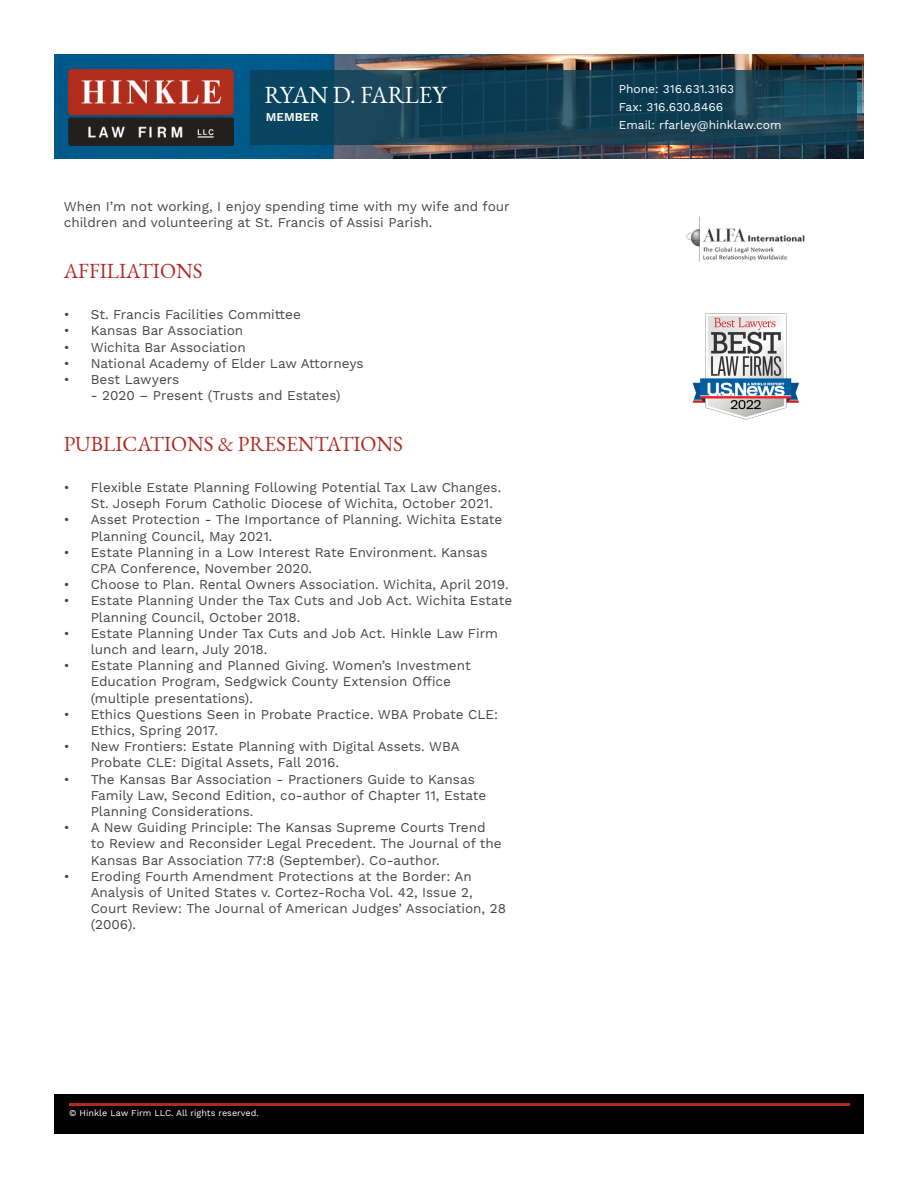
<style>
.page{position:relative;width:918px;height:1188px;background:#fff}
.page>*{position:absolute;margin:0;border:0;box-sizing:border-box;transform-origin:0 0}
.t1{font:24px "EB Garamond";color:#fff}
.t2{font:21px "EB Garamond";color:#b02a24}
.t3{font:13.5px/16.2px "Work Sans";color:#464747}
.t4{font:12px "Work Sans";color:#fff}
.t5{font:600 12px "Work Sans";color:#fff}
.t6{font:9px "Work Sans";color:#fff}
</style>
<div class="page">
<div style="left:54px;top:1094px;width:810px;height:40px;background:#000"></div>
<hr style="left:69px;top:1104px;width:781px;height:2px;background:#b02a24">
<img style="left:54px;top:54px;width:810px;height:105px">
<img style="left:68px;top:70px;width:165px;height:75px">
<svg style="left:250px;top:70px;width:606px;height:75px;background:#134155"></svg>
<img style="left:686px;top:216px;width:119px;height:46px">
<img style="left:692px;top:313px;width:107px;height:107px">
<p class="t1" style="left:265px;top:79px;width:183px">RYAN D. FARLEY</p>
<p class="t5" style="left:266px;top:110px;width:54px">MEMBER</p>
<p class="t3" style="left:64px;top:199px;width:448px">When I’m not working, I enjoy spending time with my wife and four children and volunteering at St. Francis of Assisi Parish.</p>
<p class="t2" style="left:64px;top:257px;width:140px">AFFILIATIONS</p>
<p class="t3" style="left:64px;top:307px;width:239px">• St. Francis Facilities Committee</p>
<p class="t3" style="left:64px;top:323px;width:181px">• Kansas Bar Association</p>
<p class="t3" style="left:64px;top:339px;width:184px">• Wichita Bar Association</p>
<p class="t3" style="left:64px;top:356px;width:301px">• National Academy of Elder Law Attorneys</p>
<p class="t3" style="left:64px;top:372px;width:117px">• Best Lawyers</p>
<p class="t3" style="left:91px;top:388px;width:251px">- 2020 – Present (Trusts and Estates)</p>
<p class="t2" style="left:64px;top:430px;width:341px">PUBLICATIONS &amp; PRESENTATIONS</p>
<p class="t3" style="left:91px;top:480px;width:412px;text-indent:-27px">• Flexible Estate Planning Following Potential Tax Law Changes.<br>St. Joseph Forum Catholic Diocese of Wichita, October 2021.</p>
<p class="t3" style="left:91px;top:512px;width:413px;text-indent:-27px">• Asset Protection - The Importance of Planning. Wichita Estate<br>Planning Council, May 2021.</p>
<p class="t3" style="left:91px;top:545px;width:399px;text-indent:-27px">• Estate Planning in a Low Interest Rate Environment. Kansas<br>CPA Conference, November 2020.</p>
<p class="t3" style="left:64px;top:577px;width:446px">• Choose to Plan. Rental Owners Association. Wichita, April 2019.</p>
<p class="t3" style="left:91px;top:593px;width:423px;text-indent:-27px">• Estate Planning Under the Tax Cuts and Job Act. Wichita Estate<br>Planning Council, October 2018.</p>
<p class="t3" style="left:91px;top:626px;width:409px;text-indent:-27px">• Estate Planning Under Tax Cuts and Job Act. Hinkle Law Firm lunch and learn, July 2018.</p>
<p class="t3" style="left:91px;top:658px;width:381px;text-indent:-27px">• Estate Planning and Planned Giving. Women’s Investment<br>Education Program, Sedgwick County Extension Office (multiple presentations).</p>
<p class="t3" style="left:91px;top:707px;width:409px;text-indent:-27px">• Ethics Questions Seen in Probate Practice. WBA Probate CLE:<br>Ethics, Spring 2017.</p>
<p class="t3" style="left:91px;top:739px;width:371px;text-indent:-27px">• New Frontiers: Estate Planning with Digital Assets. WBA<br>Probate CLE: Digital Assets, Fall 2016.</p>
<p class="t3" style="left:91px;top:771px;width:397px;text-indent:-27px">• The Kansas Bar Association - Practioners Guide to Kansas<br>Family Law, Second Edition, co-author of Chapter 11, Estate<br>Planning Considerations.</p>
<p class="t3" style="left:91px;top:820px;width:412px;text-indent:-27px">• A New Guiding Principle: The Kansas Supreme Courts Trend to Review and Reconsider Legal Precedent. The Journal of the<br>Kansas Bar Association 77:8 (September). Co-author.</p>
<p class="t3" style="left:91px;top:869px;width:417px;text-indent:-27px">• Eroding Fourth Amendment Protections at the Border: An Analysis of United States v. Cortez-Rocha Vol. 42, Issue 2, Court Review: The Journal of American Judges’ Association, 28 (2006).</p>
<p class="t6" style="left:69px;top:1108px;width:191px">© Hinkle Law Firm LLC. All rights reserved.</p>
<p class="t4" style="left:619px;top:82px;width:117px">Phone: 316.631.3163</p>
<p class="t4" style="left:619px;top:100px;width:106px">Fax: 316.630.8466</p>
<p class="t4" style="left:619px;top:118px;width:164px">Email: rfarley@hinklaw.com</p>
</div>
